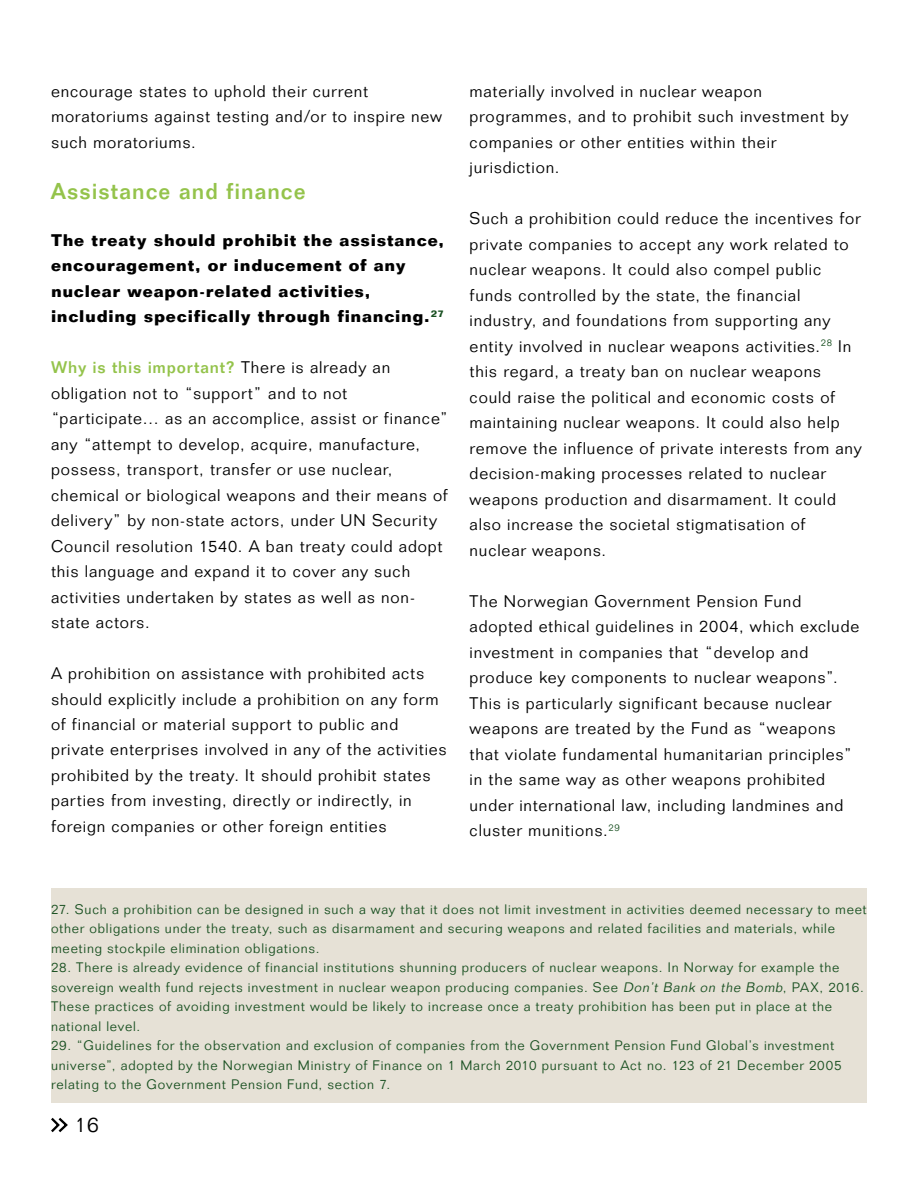
<style>
.page{position:relative;width:918px;height:1188px;background:#fff}
.page>*{position:absolute;margin:0;border:0;box-sizing:border-box;transform-origin:0 0}
.t1{font:500 22.5px "Folio Std";letter-spacing:.045em;color:#94c34b}
.t2{font:300 21px "Folio Std";color:#000}
.t3{font:300 16.5px/25.5px "Folio Std";letter-spacing:.05em;color:#000}
.t4{font:700 16.5px/25.5px "Folio Std";letter-spacing:.05em;color:#000}
.t5{font:300 13.5px/19.5px "Folio Std";letter-spacing:.06em;color:#195021}
.s1{font-weight:500;color:#94c34b}
.s2{font-style:italic}
</style>
<div class="page">
<svg style="left:51px;top:1117px;width:17px;height:16px"></svg>
<div style="left:51px;top:889px;width:816px;height:214px;background:#e6e1d6"></div>
<p class="t3" style="left:51px;top:78px;width:393px">encourage states to uphold their current moratoriums against testing and/or to inspire new such moratoriums.</p>
<h1 class="t1" style="left:51px;top:177px;width:256px">Assistance and finance</h1>
<p class="t4" style="left:51px;top:227px;width:395px">The treaty should prohibit the assistance, encouragement, or inducement of any nuclear weapon-related activities, including specifically through financing.<sup>27</sup></p>
<p class="t3" style="left:51px;top:355px;width:399px"><span class="s1">Why is this important?</span> There is already an obligation not to “support” and to not “participate… as an accomplice, assist or finance” any “attempt to develop, acquire, manufacture, possess, transport, transfer or use nuclear, chemical or biological weapons and their means of delivery” by non-state actors, under UN Security Council resolution 1540. A ban treaty could adopt this language and expand it to cover any such activities undertaken by states as well as non&shy;state actors.</p>
<p class="t3" style="left:51px;top:660px;width:397px">A prohibition on assistance with prohibited acts should explicitly include a prohibition on any form of financial or material support to public and private enterprises involved in any of the activities prohibited by the treaty. It should prohibit states parties from investing, directly or indirectly, in foreign companies or other foreign entities</p>
<p class="t3" style="left:470px;top:78px;width:380px">materially involved in nuclear weapon programmes, and to prohibit such investment by companies or other entities within their jurisdiction.</p>
<p class="t3" style="left:470px;top:206px;width:394px">Such a prohibition could reduce the incentives for private companies to accept any work related to nuclear weapons. It could also compel public funds controlled by the state, the financial industry, and foundations from supporting any entity involved in nuclear weapons activities.<sup>28</sup> In this regard, a treaty ban on nuclear weapons could raise the political and economic costs of maintaining nuclear weapons. It could also help remove the influence of private interests from any decision-making processes related to nuclear weapons production and disarmament. It could also increase the societal stigmatisation of nuclear weapons.</p>
<p class="t3" style="left:470px;top:588px;width:391px">The Norwegian Government Pension Fund adopted ethical guidelines in 2004, which exclude investment in companies that “develop and produce key components to nuclear weapons”.<br>This is particularly significant because nuclear weapons are treated by the Fund as “weapons that violate fundamental humanitarian principles” in the same way as other weapons prohibited under international law, including landmines and cluster munitions.<sup>29</sup></p>
<p class="t5" style="left:51px;top:899px;width:817px">27. Such a prohibition can be designed in such a way that it does not limit investment in activities deemed necessary to meet other obligations under the treaty, such as disarmament and securing weapons and related facilities and materials, while meeting stockpile elimination obligations.</p>
<p class="t5" style="left:51px;top:958px;width:814px">28. There is already evidence of financial institutions shunning producers of nuclear weapons. In Norway for example the sovereign wealth fund rejects investment in nuclear weapon producing companies. See <span class="s2">Don’t Bank on the Bomb</span>, PAX, 2016.<br>These practices of avoiding investment would be likely to increase once a treaty prohibition has been put in place at the national level.</p>
<p class="t5" style="left:51px;top:1036px;width:792px">29. “Guidelines for the observation and exclusion of companies from the Government Pension Fund Global’s investment universe”, adopted by the Norwegian Ministry of Finance on 1 March 2010 pursuant to Act no. 123 of 21 December 2005 relating to the Government Pension Fund, section 7.</p>
<p class="t2" style="left:75px;top:1112px;width:25px">16</p>
</div>
